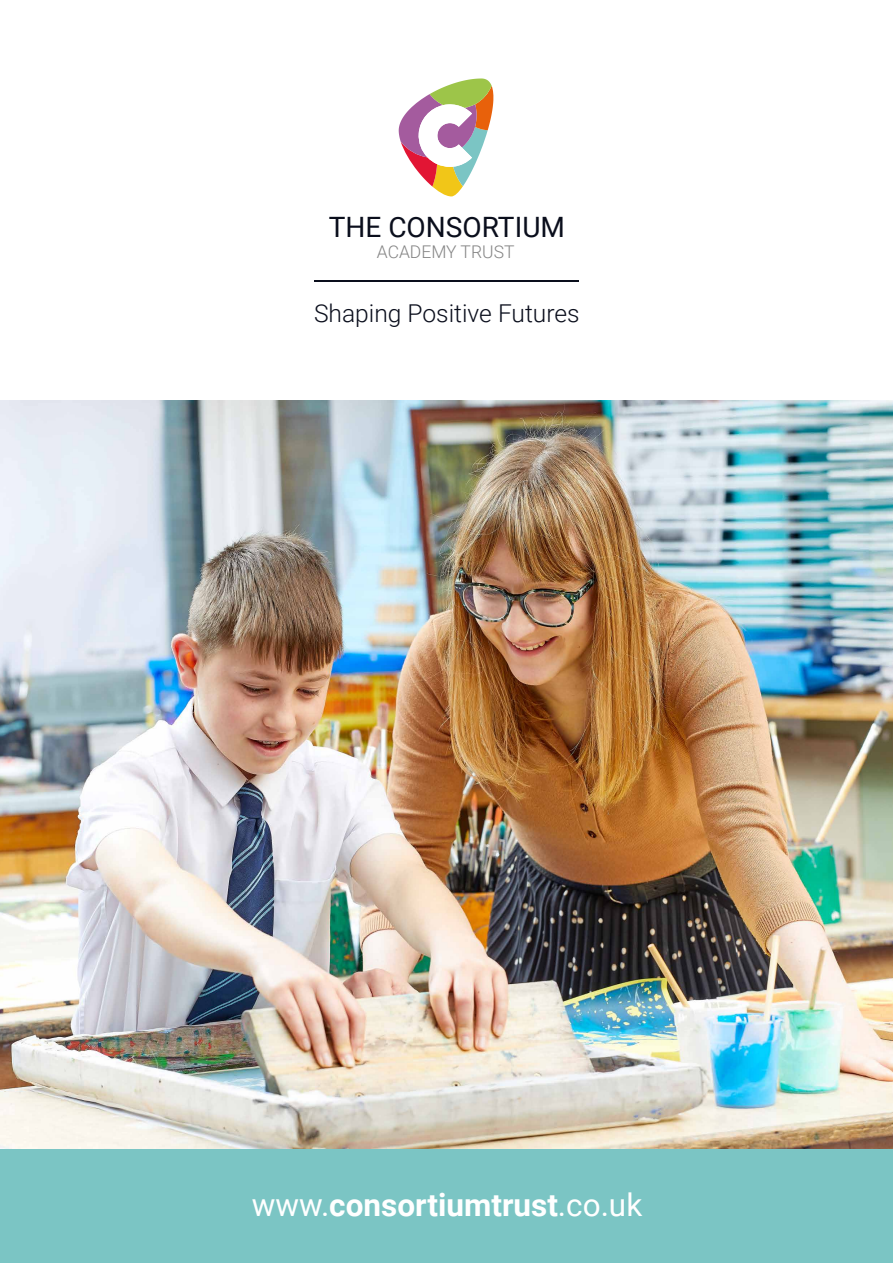
<style>
.page{position:relative;width:893px;height:1263px;background:#fff}
.page>*{position:absolute;margin:0;border:0;box-sizing:border-box;transform-origin:0 0}
.t1{font:700 31.5px "Roboto";color:#fff}
.t2{font:28.05px "Roboto";color:#0a0e1c}
.t3{font:300 24.6px "Roboto";color:#0a0e1c}
.t4{font:300 17.55px "Roboto";color:#858585}
.s1{font-weight:400}
</style>
<div class="page">
<div style="left:0;top:940px;width:893px;height:323px;background:#7bc5c4"></div>
<svg style="left:399px;top:78px;width:95px;height:118px"></svg>
<hr style="left:314px;top:280px;width:265px;height:2px;background:#0a0e1c">
<img style="left:0;top:400px;width:893px;height:749px">
<p class="t2" style="left:329px;top:208px;width:238px">THE CONSORTIUM</p>
<p class="t4" style="left:377px;top:239px;width:139px">ACADEMY TRUST</p>
<p class="t3" style="left:314px;top:296px;width:267px">Shaping Positive Futures</p>
<p class="t1" style="left:252px;top:1182px;width:392px"><span class="s1">www.</span>consortiumtrust<span class="s1">.co.uk</span></p>
</div>
